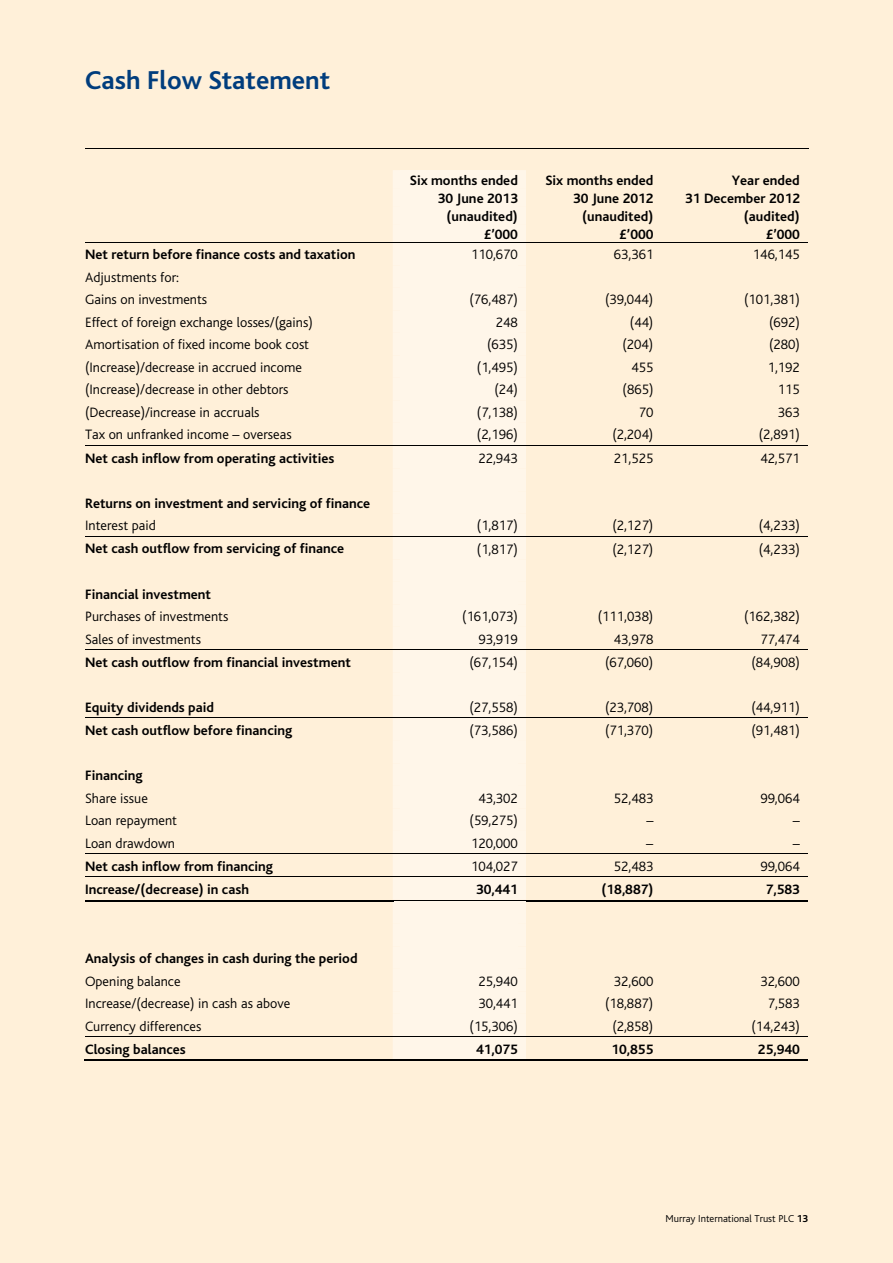
<style>
.page{position:relative;width:893px;height:1263px;background:#fff0d9}
.page>*{position:absolute;margin:0;border:0;box-sizing:border-box;transform-origin:0 0}
.t1{font:700 27px "Bliss";color:#003d7d}
.t2{font:300 14.25px/22.5px "Bliss";color:#000}
.t3{font:700 14.25px "Bliss";color:#000}
.t4{font:300 10.5px "Bliss";color:#000}
.s1{font-weight:700}
</style>
<div class="page">
<hr style="left:85px;top:148px;width:723px;height:1px;background:#000">
<hr style="left:85px;top:242px;width:723px;height:1px;background:#000">
<hr style="left:85px;top:445px;width:723px;height:1px;background:#000">
<hr style="left:85px;top:536px;width:723px;height:1px;background:#000">
<hr style="left:85px;top:649px;width:723px;height:1px;background:#000">
<hr style="left:85px;top:718px;width:723px;height:1px;background:#000">
<hr style="left:85px;top:853px;width:723px;height:1px;background:#000">
<hr style="left:85px;top:877px;width:723px;height:1px;background:#000">
<hr style="left:85px;top:900px;width:308px;height:1px;background:#000">
<hr style="left:526px;top:900px;width:282px;height:1px;background:#000">
<div style="left:393px;top:170px;width:133px;height:890px;background:#fff6e9"></div>
<div style="left:401px;top:1037px;width:117px;height:23px;background:#fff6e9"></div>
<hr style="left:85px;top:1036px;width:723px;height:1px;background:#000">
<hr style="left:84px;top:1060px;width:309px;height:1px;background:#000">
<hr style="left:392px;top:1060px;width:134px;height:1px;background:#000">
<hr style="left:525px;top:1060px;width:136px;height:1px;background:#000">
<hr style="left:660px;top:1060px;width:148px;height:1px;background:#000">
<h1 class="t1" style="left:85px;top:70px;width:247px">Cash Flow Statement</h1>
<p class="t3" style="left:410px;top:174px;width:109px">Six months ended</p>
<p class="t3" style="left:545px;top:174px;width:109px">Six months ended</p>
<p class="t3" style="left:732px;top:174px;width:69px">Year ended</p>
<p class="t3" style="left:438px;top:192px;width:82px">30 June 2013</p>
<p class="t3" style="left:573px;top:192px;width:82px">30 June 2012</p>
<p class="t3" style="left:685px;top:192px;width:116px">31 December 2012</p>
<p class="t3" style="left:447px;top:210px;width:73px">(unaudited)</p>
<p class="t3" style="left:582px;top:210px;width:73px">(unaudited)</p>
<p class="t3" style="left:744px;top:210px;width:57px">(audited)</p>
<p class="t3" style="left:484px;top:228px;width:36px">£’000</p>
<p class="t3" style="left:619px;top:228px;width:36px">£’000</p>
<p class="t3" style="left:766px;top:228px;width:36px">£’000</p>
<p class="t3" style="left:85px;top:249px;width:272px">Net return before finance costs and taxation</p>
<p class="t2" style="left:471px;top:245px;width:48px">110,670</p>
<p class="t2" style="left:614px;top:245px;width:41px">63,361</p>
<p class="t2" style="left:753px;top:245px;width:48px">146,145</p>
<p class="t2" style="left:85px;top:267px;width:124px">Adjustments for:<br>Gains on investments</p>
<p class="t2" style="left:470px;top:290px;width:50px">(76,487)</p>
<p class="t2" style="left:605px;top:290px;width:50px">(39,044)</p>
<p class="t2" style="left:744px;top:290px;width:57px">(101,381)</p>
<p class="t2" style="left:85px;top:312px;width:229px">Effect of foreign exchange losses/(gains)</p>
<p class="t2" style="left:496px;top:312px;width:23px">248</p>
<p class="t2" style="left:630px;top:312px;width:25px">(44)</p>
<p class="t2" style="left:769px;top:312px;width:32px">(692)</p>
<p class="t2" style="left:85px;top:335px;width:226px">Amortisation of fixed income book cost</p>
<p class="t2" style="left:487px;top:335px;width:32px">(635)</p>
<p class="t2" style="left:622px;top:335px;width:32px">(204)</p>
<p class="t2" style="left:769px;top:335px;width:32px">(280)</p>
<p class="t2" style="left:85px;top:357px;width:218px">(Increase)/decrease in accrued income</p>
<p class="t2" style="left:477px;top:357px;width:42px">(1,495)</p>
<p class="t2" style="left:631px;top:357px;width:23px">455</p>
<p class="t2" style="left:768px;top:357px;width:34px">1,192</p>
<p class="t2" style="left:85px;top:380px;width:205px">(Increase)/decrease in other debtors</p>
<p class="t2" style="left:494px;top:380px;width:25px">(24)</p>
<p class="t2" style="left:622px;top:380px;width:32px">(865)</p>
<p class="t2" style="left:778px;top:380px;width:23px">115</p>
<p class="t2" style="left:85px;top:402px;width:176px">(Decrease)/increase in accruals</p>
<p class="t2" style="left:477px;top:402px;width:42px">(7,138)</p>
<p class="t2" style="left:639px;top:402px;width:16px">70</p>
<p class="t2" style="left:778px;top:402px;width:23px">363</p>
<p class="t2" style="left:85px;top:425px;width:208px">Tax on unfranked income – overseas</p>
<p class="t2" style="left:477px;top:425px;width:42px">(2,196)</p>
<p class="t2" style="left:612px;top:425px;width:42px">(2,204)</p>
<p class="t2" style="left:759px;top:425px;width:42px">(2,891)</p>
<p class="t3" style="left:85px;top:453px;width:251px">Net cash inflow from operating activities</p>
<p class="t2" style="left:478px;top:448px;width:41px">22,943</p>
<p class="t2" style="left:614px;top:448px;width:41px">21,525</p>
<p class="t2" style="left:760px;top:448px;width:41px">42,571</p>
<p class="t3" style="left:85px;top:498px;width:287px">Returns on investment and servicing of finance</p>
<p class="t2" style="left:85px;top:516px;width:72px">Interest paid</p>
<p class="t2" style="left:477px;top:516px;width:42px">(1,817)</p>
<p class="t2" style="left:612px;top:516px;width:42px">(2,127)</p>
<p class="t2" style="left:759px;top:516px;width:42px">(4,233)</p>
<p class="t3" style="left:85px;top:543px;width:261px">Net cash outflow from servicing of finance</p>
<p class="t2" style="left:477px;top:539px;width:42px">(1,817)</p>
<p class="t2" style="left:612px;top:539px;width:42px">(2,127)</p>
<p class="t2" style="left:759px;top:539px;width:42px">(4,233)</p>
<p class="t3" style="left:85px;top:588px;width:128px">Financial investment</p>
<p class="t2" style="left:85px;top:606px;width:145px">Purchases of investments</p>
<p class="t2" style="left:462px;top:606px;width:57px">(161,073)</p>
<p class="t2" style="left:598px;top:606px;width:57px">(111,038)</p>
<p class="t2" style="left:744px;top:606px;width:57px">(162,382)</p>
<p class="t2" style="left:85px;top:629px;width:118px">Sales of investments</p>
<p class="t2" style="left:478px;top:629px;width:41px">93,919</p>
<p class="t2" style="left:614px;top:629px;width:41px">43,978</p>
<p class="t2" style="left:760px;top:629px;width:41px">77,474</p>
<p class="t3" style="left:85px;top:657px;width:267px">Net cash outflow from financial investment</p>
<p class="t2" style="left:470px;top:652px;width:50px">(67,154)</p>
<p class="t2" style="left:605px;top:652px;width:50px">(67,060)</p>
<p class="t2" style="left:751px;top:652px;width:50px">(84,908)</p>
<p class="t3" style="left:85px;top:702px;width:131px">Equity dividends paid</p>
<p class="t2" style="left:470px;top:697px;width:50px">(27,558)</p>
<p class="t2" style="left:605px;top:697px;width:50px">(23,708)</p>
<p class="t2" style="left:751px;top:697px;width:50px">(44,911)</p>
<p class="t3" style="left:85px;top:725px;width:209px">Net cash outflow before financing</p>
<p class="t2" style="left:470px;top:720px;width:50px">(73,586)</p>
<p class="t2" style="left:605px;top:720px;width:50px">(71,370)</p>
<p class="t2" style="left:751px;top:720px;width:50px">(91,481)</p>
<p class="t3" style="left:85px;top:770px;width:59px">Financing</p>
<p class="t2" style="left:85px;top:788px;width:64px">Share issue</p>
<p class="t2" style="left:478px;top:788px;width:41px">43,302</p>
<p class="t2" style="left:614px;top:788px;width:41px">52,483</p>
<p class="t2" style="left:760px;top:788px;width:41px">99,064</p>
<p class="t2" style="left:85px;top:810px;width:94px">Loan repayment</p>
<p class="t2" style="left:470px;top:810px;width:50px">(59,275)</p>
<p class="t2" style="left:646px;top:810px;width:9px">–</p>
<p class="t2" style="left:793px;top:810px;width:9px">–</p>
<p class="t2" style="left:85px;top:833px;width:92px">Loan drawdown</p>
<p class="t2" style="left:471px;top:833px;width:48px">120,000</p>
<p class="t2" style="left:646px;top:833px;width:9px">–</p>
<p class="t2" style="left:793px;top:833px;width:9px">–</p>
<p class="t3" style="left:85px;top:861px;width:190px">Net cash inflow from financing</p>
<p class="t2" style="left:471px;top:856px;width:48px">104,027</p>
<p class="t2" style="left:614px;top:856px;width:41px">52,483</p>
<p class="t2" style="left:760px;top:856px;width:41px">99,064</p>
<p class="t3" style="left:85px;top:884px;width:165px">Increase/(decrease) in cash</p>
<p class="t3" style="left:476px;top:884px;width:43px">30,441</p>
<p class="t3" style="left:601px;top:884px;width:53px">(18,887)</p>
<p class="t3" style="left:766px;top:884px;width:36px">7,583</p>
<p class="t3" style="left:85px;top:953px;width:274px">Analysis of changes in cash during the period</p>
<p class="t2" style="left:85px;top:971px;width:97px">Opening balance</p>
<p class="t2" style="left:478px;top:971px;width:41px">25,940</p>
<p class="t2" style="left:614px;top:971px;width:41px">32,600</p>
<p class="t2" style="left:760px;top:971px;width:41px">32,600</p>
<p class="t2" style="left:85px;top:993px;width:207px">Increase/(decrease) in cash as above</p>
<p class="t2" style="left:478px;top:993px;width:41px">30,441</p>
<p class="t2" style="left:605px;top:993px;width:50px">(18,887)</p>
<p class="t2" style="left:768px;top:993px;width:34px">7,583</p>
<p class="t2" style="left:85px;top:1016px;width:118px">Currency differences</p>
<p class="t2" style="left:470px;top:1016px;width:50px">(15,306)</p>
<p class="t2" style="left:612px;top:1016px;width:42px">(2,858)</p>
<p class="t2" style="left:751px;top:1016px;width:50px">(14,243)</p>
<p class="t3" style="left:85px;top:1044px;width:102px">Closing balances</p>
<p class="t3" style="left:476px;top:1044px;width:43px">41,075</p>
<p class="t3" style="left:611px;top:1044px;width:43px">10,855</p>
<p class="t3" style="left:758px;top:1044px;width:43px">25,940</p>
<p class="t4" style="left:665px;top:1215px;width:144px">Murray International Trust PLC <span class="s1">13</span></p>
</div>
